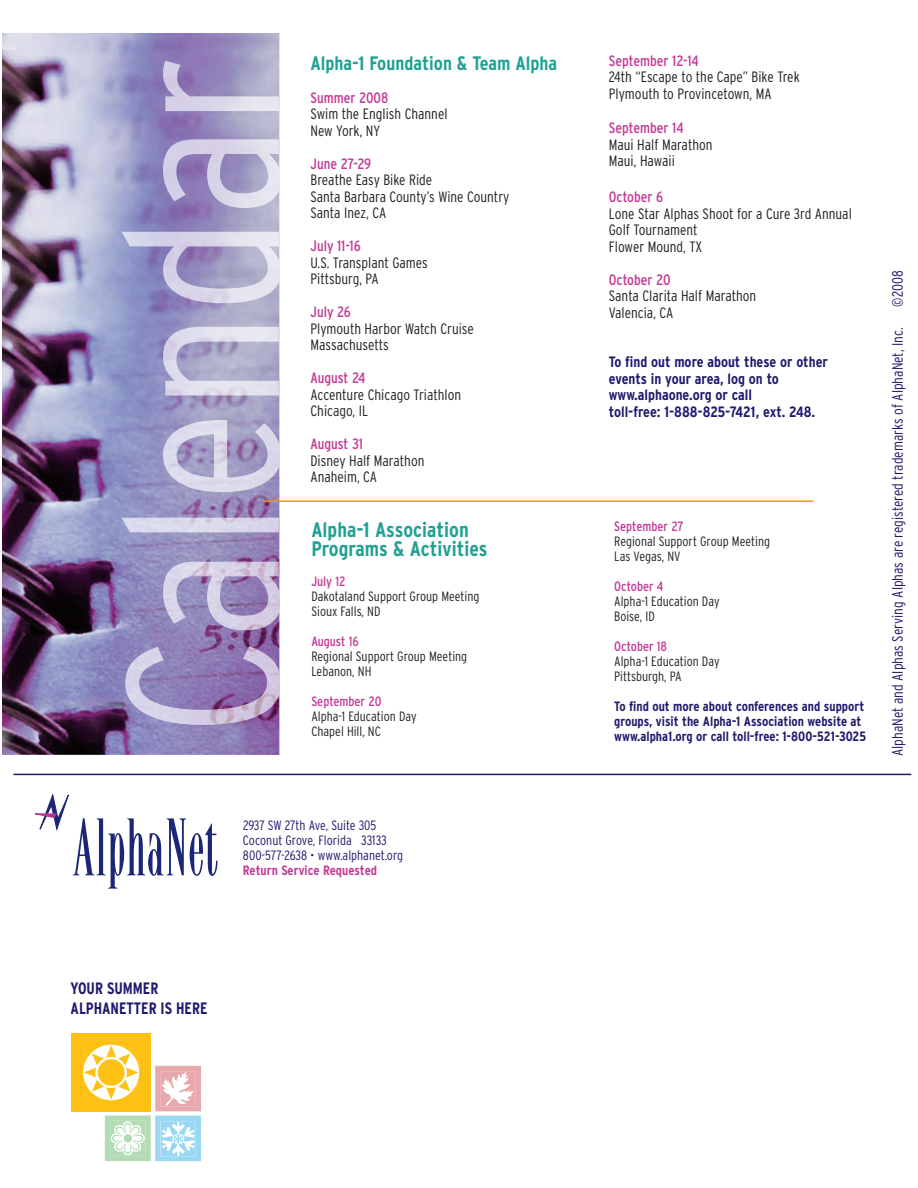
<style>
.page{position:relative;width:918px;height:1188px;background:#fff}
.page>*{position:absolute;margin:0;border:0;box-sizing:border-box;transform-origin:0 0}
.t1{font:700 condensed 21px/19.5px "Interstate";color:#21a193}
.t2{font:700 condensed 19.5px "Interstate";color:#21a193}
.t3{font:700 condensed 16.5px/19.5px "Interstate";color:#1f1a6d;scale:.95 1}
.t4{font:300 condensed 15px/16.5px "Interstate";color:#231f20}
.t5{font:700 condensed 15px/16.5px "Interstate";color:#1f1a6d}
.t6{font:condensed 15px "Interstate";color:#c33b96}
.t7{font:300 condensed 15px "Interstate";color:#1f1a6d}
.t8{font:300 condensed 13.5px/15px "Interstate";color:#231f20}
.t9{font:700 condensed 13.5px/15px "Interstate";color:#1f1a6d}
.t10{font:300 condensed 13.5px/15px "Interstate";color:#1f1a6d}
.t11{font:condensed 13.5px "Interstate";color:#c33b96}
.t12{font:700 condensed 13.5px "Interstate";color:#c33b96}
</style>
<div class="page">
<div style="left:72px;top:1033px;width:79px;height:78px;background:#fec215"></div>
<svg style="left:81px;top:1044px;width:120px;height:117px"></svg>
<img style="left:2px;top:33px;width:277px;height:722px">
<img style="left:121px;top:61px;width:158px;height:664px">
<svg style="left:35px;top:794px;width:183px;height:95px"></svg>
<hr style="left:14px;top:774px;width:897px;height:1px;background:#1f1a6d">
<hr style="left:263px;top:500px;width:550px;height:2px;background:#f7931d">
<h2 class="t2" style="left:310px;top:51px;width:248px">Alpha-1 Foundation &amp; Team Alpha</h2>
<p class="t6" style="left:310px;top:89px;width:79px">Summer 2008</p>
<p class="t4" style="left:310px;top:106px;width:139px">Swim the English Channel<br>New York, NY</p>
<p class="t6" style="left:310px;top:155px;width:62px">June 27-29</p>
<p class="t4" style="left:310px;top:172px;width:200px">Breathe Easy Bike Ride<br>Santa Barbara County’s Wine Country<br>Santa Inez, CA</p>
<p class="t6" style="left:310px;top:237px;width:52px">July 11-16</p>
<p class="t4" style="left:310px;top:254px;width:119px">U.S. Transplant Games<br>Pittsburg, PA</p>
<p class="t6" style="left:310px;top:303px;width:42px">July 26</p>
<p class="t4" style="left:310px;top:320px;width:165px">Plymouth Harbor Watch Cruise<br>Massachusetts</p>
<p class="t6" style="left:310px;top:369px;width:56px">August 24</p>
<p class="t4" style="left:310px;top:386px;width:152px">Accenture Chicago Triathlon<br>Chicago, IL</p>
<p class="t6" style="left:310px;top:435px;width:54px">August 31</p>
<p class="t4" style="left:310px;top:452px;width:115px">Disney Half Marathon<br>Anaheim, CA</p>
<h1 class="t1" style="left:311px;top:520px;width:178px">Alpha-1 Association<br>Programs &amp; Activities</h1>
<p class="t11" style="left:311px;top:573px;width:36px">July 12</p>
<p class="t8" style="left:311px;top:589px;width:170px">Dakotaland Support Group Meeting<br>Sioux Falls, ND</p>
<p class="t11" style="left:311px;top:633px;width:49px">August 16</p>
<p class="t8" style="left:311px;top:649px;width:157px">Regional Support Group Meeting<br>Lebanon, NH</p>
<p class="t11" style="left:311px;top:693px;width:72px">September 20</p>
<p class="t8" style="left:311px;top:709px;width:107px">Alpha-1 Education Day<br>Chapel Hill, NC</p>
<p class="t10" style="left:243px;top:818px;width:162px">2937 SW 27th Ave, Suite 305<br>Coconut Grove, Florida 33133<br>800-577-2638 • www.alphanet.org</p>
<p class="t12" style="left:243px;top:863px;width:136px">Return Service Requested</p>
<p class="t3" style="left:71px;top:979px;width:146px">YOUR SUMMER<br>ALPHANETTER IS HERE</p>
<p class="t6" style="left:609px;top:52px;width:91px">September 12-14</p>
<p class="t4" style="left:609px;top:69px;width:192px">24th “Escape to the Cape” Bike Trek<br>Plymouth to Provincetown, MA</p>
<p class="t6" style="left:609px;top:120px;width:76px">September 14</p>
<p class="t4" style="left:609px;top:137px;width:105px">Maui Half Marathon<br>Maui, Hawaii</p>
<p class="t6" style="left:609px;top:189px;width:56px">October 6</p>
<p class="t4" style="left:609px;top:206px;width:245px">Lone Star Alphas Shoot for a Cure 3rd Annual<br>Golf Tournament<br>Flower Mound, TX</p>
<p class="t6" style="left:609px;top:271px;width:63px">October 20</p>
<p class="t4" style="left:609px;top:288px;width:149px">Santa Clarita Half Marathon<br>Valencia, CA</p>
<p class="t5" style="left:609px;top:354px;width:221px">To find out more about these or other events in your area, log on to www.alphaone.org or call<br>toll-free: 1-888-825-7421, ext. 248.</p>
<p class="t11" style="left:614px;top:518px;width:71px">September 27</p>
<p class="t8" style="left:614px;top:533px;width:157px">Regional Support Group Meeting<br>Las Vegas, NV</p>
<p class="t11" style="left:614px;top:578px;width:51px">October 4</p>
<p class="t8" style="left:614px;top:593px;width:107px">Alpha-1 Education Day<br>Boise, ID</p>
<p class="t11" style="left:614px;top:638px;width:54px">October 18</p>
<p class="t8" style="left:614px;top:653px;width:107px">Alpha-1 Education Day<br>Pittsburgh, PA</p>
<p class="t9" style="left:614px;top:698px;width:253px">To find out more about conferences and support groups, visit the Alpha-1 Association website at www.alpha1.org or call toll-free: 1-800-521-3025</p>
<p class="t7" style="left:889px;top:307px;width:38px;rotate:-90deg">©2008</p>
<p class="t7" style="left:889px;top:756px;width:430px;rotate:-90deg">AlphaNet and Alphas Serving Alphas are registered trademarks of AlphaNet, Inc.</p>
</div>
